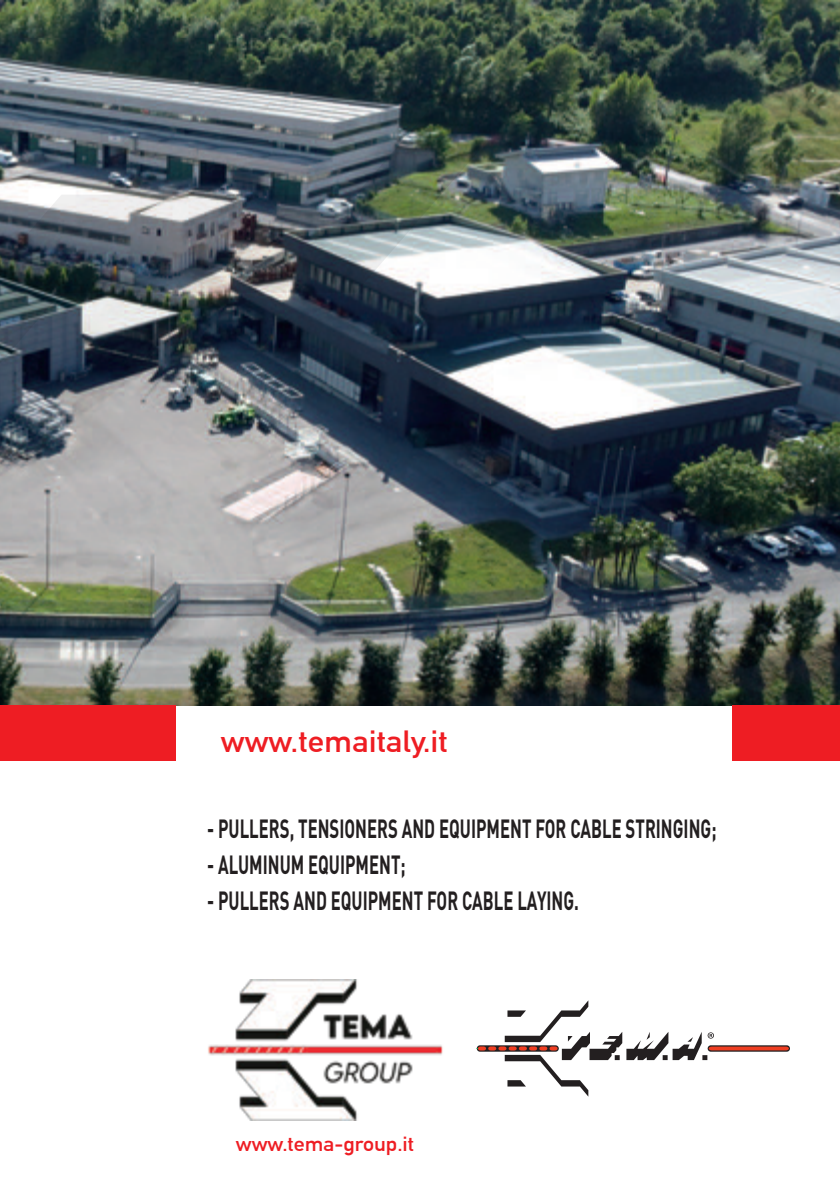
<style>
.page{position:relative;width:840px;height:1191px;background:#fff}
.page>*{position:absolute;margin:0;border:0;box-sizing:border-box;transform-origin:0 0}
.t1{font:700 30px "DIN Alternate";color:#ee1d23;scale:1.1 1}
.t2{font:700 26px "DIN";color:#231f20;scale:.64 1}
.t3{font:700 20px "DIN Alternate";color:#ee1d23;scale:1.1 1}
</style>
<div class="page">
<img style="left:0;top:0;width:839px;height:705px">
<svg style="left:490px;top:1000px;width:298px;height:96px"></svg>
<img style="left:0;top:39px;width:490px;height:1082px">
<div style="left:0;top:705px;width:176px;height:55px;background:#ee1d23"></div>
<div style="left:732px;top:705px;width:107px;height:55px;background:#ee1d23"></div>
<img style="left:196px;top:979px;width:259px;height:141px">
<p class="t1" style="left:221px;top:718px;width:208px">www.temaitaly.it</p>
<p class="t2" style="left:207px;top:812px;width:796px">- PULLERS, TENSIONERS AND EQUIPMENT FOR CABLE STRINGING;</p>
<p class="t2" style="left:207px;top:848px;width:311px">- ALUMINUM EQUIPMENT;</p>
<p class="t2" style="left:207px;top:884px;width:582px">- PULLERS AND EQUIPMENT FOR CABLE LAYING.</p>
<p class="t3" style="left:236px;top:1128px;width:163px">www.tema-group.it</p>
</div>
